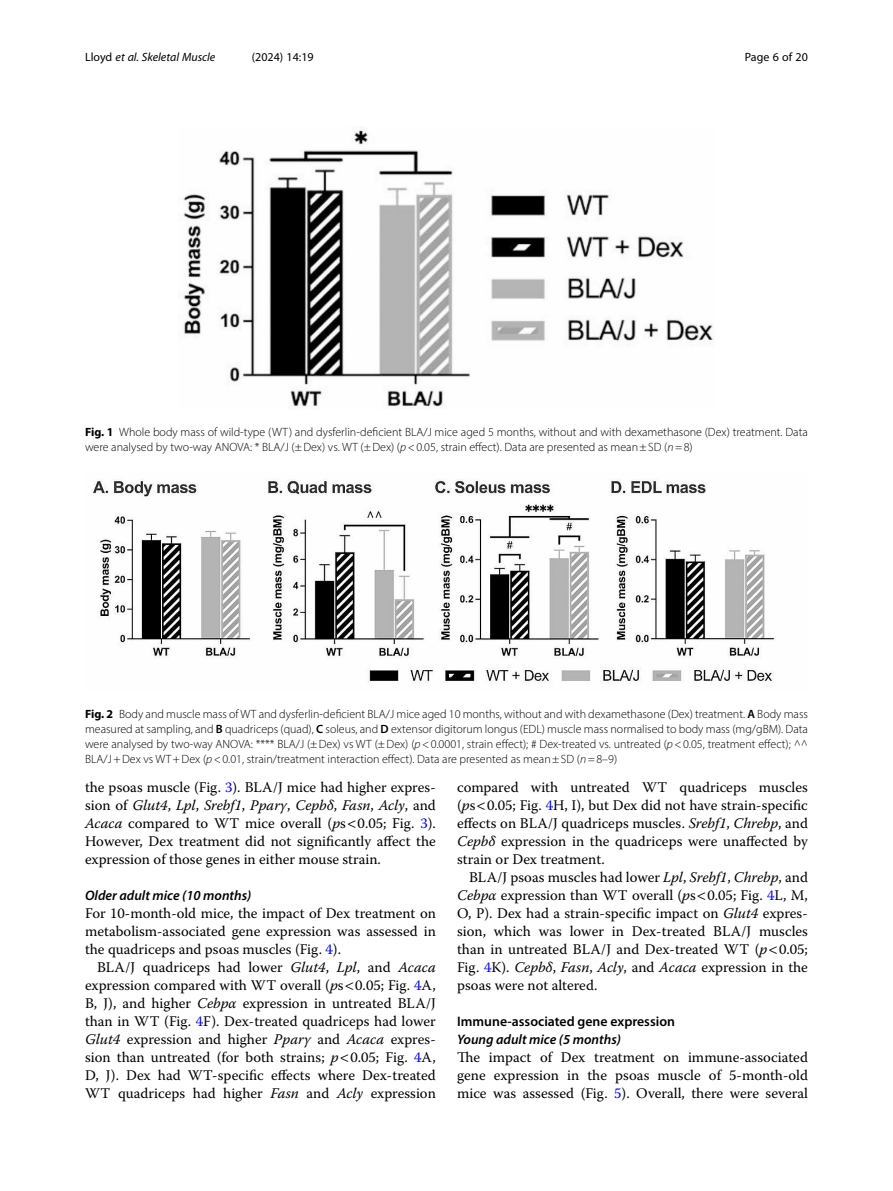
<style>
.page{position:relative;width:893px;height:1191px;background:#fff}
.page>*{position:absolute;margin:0;border:0;box-sizing:border-box;transform-origin:0 0}
.Body_Text_Indent{font:14.7px/18px "Warnock Pro";color:#000;text-align:justify}
.Body_Text{font:14.7px/18px "Warnock Pro";color:#000;text-align:justify}
.Head_2{font:600 13.8px "Myriad Pro";color:#000}
.Head_3{font:italic 600 13.8px "Myriad Pro";color:#000}
.Head_3_after_2{font:italic 600 13.8px "Myriad Pro";color:#000}
.Figure_Caption{font:300 12px/15px "Myriad Pro";color:#000;text-align:justify}
.t1{font:italic 12px "Myriad Pro";color:#000}
.t2{font:12px "Myriad Pro";color:#000}
.s1{font-style:normal}
.s2{font-weight:700}
.s3{font-style:italic}
.s4{font-weight:600}
.s5{color:#00f}
</style>
<div class="page">
<img style="left:93px;top:479px;width:682px;height:205px">
<img style="left:183px;top:130px;width:530px;height:278px">
<p class="t1" style="left:85px;top:50px;width:132px"><span class="s1">Lloyd</span> et al. Skeletal Muscle</p>
<p class="t2" style="left:252px;top:50px;width:63px">(2024) 14:19</p>
<p class="t2" style="left:745px;top:50px;width:65px">Page 6 of 20</p>
<p class="Figure_Caption" style="left:85px;top:425px;width:724px"><span class="s2">Fig. 1</span> Whole body mass of wild-type (WT) and dysferlin-deficient BLA/J mice aged 5 months, without and with dexamethasone (Dex) treatment. Data were analysed by two-way ANOVA: * BLA/J (±Dex) vs. WT (±Dex) (<span class="s3">p</span>&lt;0.05, strain effect). Data are presented as mean±SD (<span class="s3">n</span>=8)</p>
<p class="Figure_Caption" style="left:85px;top:706px;width:724px"><span class="s2">Fig. 2</span> Body and muscle mass of WT and dysferlin-deficient BLA/J mice aged 10 months, without and with dexamethasone (Dex) treatment. <span class="s4">A</span> Body mass measured at sampling, and <span class="s4">B</span> quadriceps (quad), <span class="s4">C</span> soleus, and <span class="s4">D</span> extensor digitorum longus (EDL) muscle mass normalised to body mass (mg/gBM). Data were analysed by two-way ANOVA: **** BLA/J (±Dex) vs WT (±Dex) (<span class="s3">p</span>&lt;0.0001, strain effect); # Dex-treated vs. untreated (<span class="s3">p</span>&lt;0.05, treatment effect); ^^ BLA/J+Dex vs WT+Dex (<span class="s3">p</span>&lt;0.01, strain/treatment interaction effect). Data are presented as mean±SD (<span class="s3">n</span>=8–9)</p>
<p class="Body_Text" style="left:85px;top:778px;width:352px">the psoas muscle (Fig. <span class="s5">3</span>). BLA/J mice had higher expres&shy;sion of <span class="s3">Glut4</span>, <span class="s3">Lpl</span>, <span class="s3">Srebf1</span>, <span class="s3">Pparγ</span>, <span class="s3">Cepbδ</span>, <span class="s3">Fasn</span>, <span class="s3">Acly</span>, and <span class="s3">Acaca</span> compared to WT mice overall (<span class="s3">p</span>s 0.05; Fig. <span class="s5">3</span>).<br>However, Dex treatment did not significantly affect the expression of those genes in either mouse strain.</p>
<p class="Head_3" style="left:85px;top:887px;width:168px">Older adult mice (10 months)</p>
<p class="Body_Text" style="left:85px;top:904px;width:352px">For 10-month-old mice, the impact of Dex treatment on metabolism-associated gene expression was assessed in the quadriceps and psoas muscles (Fig. <span class="s5">4</span>).</p>
<p class="Body_Text_Indent" style="left:85px;top:958px;width:352px;text-indent:12px">BLA/J quadriceps had lower <span class="s3">Glut4</span>, <span class="s3">Lpl</span>, and <span class="s3">Acaca </span>expression compared with WT overall (<span class="s3">p</span>s 0.05; Fig. <span class="s5">4</span>A, B, J), and higher <span class="s3">Cebpα</span> expression in untreated BLA/J than in WT (Fig. <span class="s5">4</span>F). Dex-treated quadriceps had lower <span class="s3">Glut4</span> expression and higher <span class="s3">Pparγ</span> and <span class="s3">Acaca</span> expres&shy;sion than untreated (for both strains; <span class="s3">p</span> 0.05; Fig. <span class="s5">4</span>A, D, J). Dex had WT-specific effects where Dex-treated WT quadriceps had higher <span class="s3">Fasn</span> and <span class="s3">Acly</span> expression</p>
<p class="Body_Text_Indent" style="left:457px;top:778px;width:352px">compared with untreated WT quadriceps muscles (<span class="s3">p</span>s 0.05; Fig. <span class="s5">4</span>H, I), but Dex did not have strain-specific effects on BLA/J quadriceps muscles. <span class="s3">Srebf1</span>, <span class="s3">Chrebp</span>, and <span class="s3">Cepbδ</span> expression in the quadriceps were unaffected by strain or Dex treatment.</p>
<p class="Body_Text_Indent" style="left:457px;top:868px;width:352px;text-indent:12px">BLA/J psoas muscles had lower <span class="s3">Lpl</span>, <span class="s3">Srebf1</span>, <span class="s3">Chrebp</span>, and <span class="s3">Cebpα</span> expression than WT overall (<span class="s3">p</span>s 0.05; Fig. <span class="s5">4</span>L, M, O, P). Dex had a strain-specific impact on <span class="s3">Glut4</span> expres&shy;sion, which was lower in Dex-treated BLA/J muscles than in untreated BLA/J and Dex-treated WT (<span class="s3">p</span> 0.05; Fig. <span class="s5">4</span>K). <span class="s3">Cepbδ</span>, <span class="s3">Fasn</span>, <span class="s3">Acly</span>, and <span class="s3">Acaca</span> expression in the psoas were not altered.</p>
<p class="Head_2" style="left:457px;top:1013px;width:219px">Immune-associated gene expression</p>
<p class="Head_3_after_2" style="left:457px;top:1031px;width:165px">Young adult mice (5 months)</p>
<p class="Body_Text" style="left:457px;top:1048px;width:352px">The impact of Dex treatment on immune-associated gene expression in the psoas muscle of 5-month-old mice was assessed (Fig. <span class="s5">5</span>). Overall, there were several</p>
</div>
